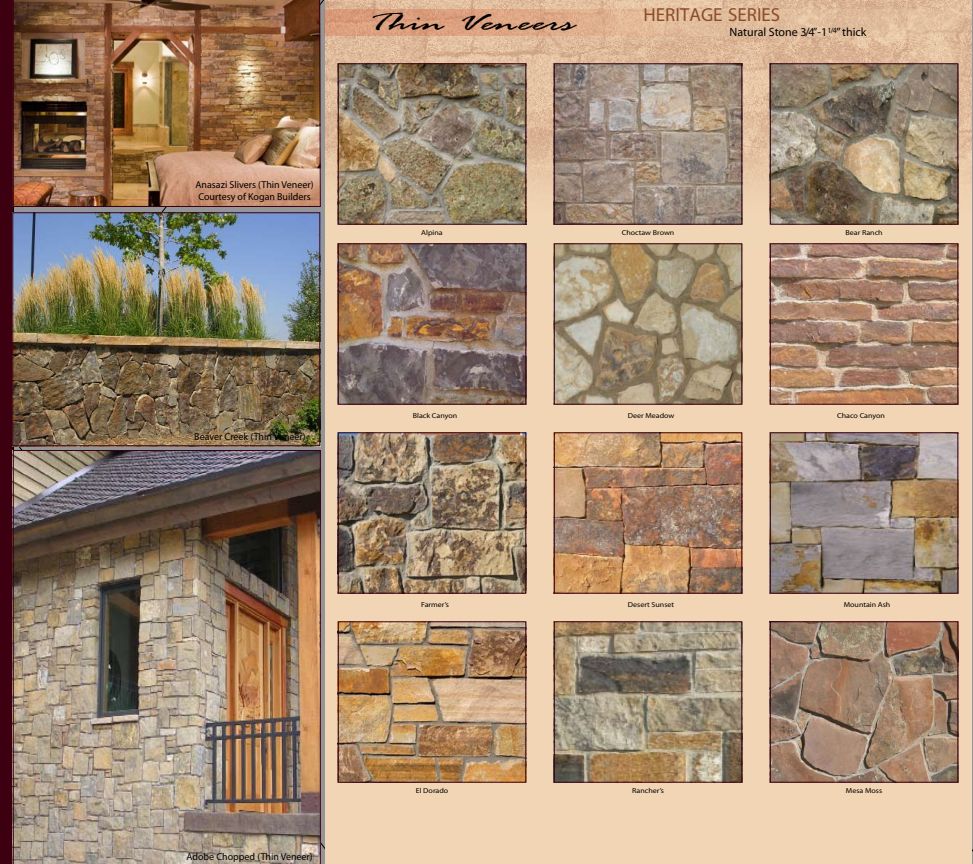
<style>
.page{position:relative;width:973px;height:864px;background:#fff}
.page>*{position:absolute;margin:0;border:0;box-sizing:border-box;transform-origin:0 0}
.t1{font:italic 26px "Rage";color:#000;scale:1.7 1}
.t2{font:18.9px "Myriad Pro";color:#8c4c28}
.t3{font:18px "Myriad Pro";color:#8c4c28}
.t4{font:12px "Myriad Pro";color:#000}
.t5{font:10px/12px "Myriad Pro";color:#000}
.t6{font:7.2px "Myriad Pro";color:#000;scale:1.11 1}
</style>
<div class="page">
<div style="left:324px;top:0;width:648px;height:864px;background:#f1d5b4"></div>
<img style="left:325px;top:0;width:647px;height:248px">
<svg style="left:972px;top:0;width:1px;height:864px"></svg>
<img style="left:340px;top:65px;width:184px;height:158px">
<div style="left:338px;top:63px;width:188px;height:162px;border:1px solid #3c0011"></div>
<img style="left:556px;top:65px;width:184px;height:158px">
<div style="left:554px;top:63px;width:188px;height:162px;border:1px solid #3c0011"></div>
<img style="left:340px;top:245px;width:184px;height:158px">
<div style="left:338px;top:243px;width:188px;height:162px;border:1px solid #3c0011"></div>
<img style="left:772px;top:65px;width:184px;height:158px">
<div style="left:770px;top:63px;width:188px;height:162px;border:1px solid #3c0011"></div>
<img style="left:556px;top:245px;width:184px;height:158px">
<div style="left:554px;top:243px;width:188px;height:162px;border:1px solid #3c0011"></div>
<img style="left:772px;top:245px;width:184px;height:158px">
<div style="left:770px;top:243px;width:188px;height:162px;border:1px solid #3c0011"></div>
<img style="left:340px;top:434px;width:184px;height:158px">
<div style="left:338px;top:432px;width:188px;height:162px;border:1px solid #3c0011"></div>
<img style="left:556px;top:434px;width:184px;height:158px">
<div style="left:554px;top:432px;width:188px;height:162px;border:1px solid #3c0011"></div>
<img style="left:772px;top:434px;width:184px;height:158px">
<div style="left:770px;top:432px;width:188px;height:162px;border:1px solid #3c0011"></div>
<img style="left:340px;top:623px;width:184px;height:158px">
<div style="left:338px;top:621px;width:188px;height:162px;border:1px solid #3c0011"></div>
<img style="left:556px;top:623px;width:184px;height:158px">
<div style="left:554px;top:621px;width:188px;height:162px;border:1px solid #3c0011"></div>
<img style="left:772px;top:623px;width:184px;height:158px">
<div style="left:770px;top:621px;width:188px;height:162px;border:1px solid #3c0011"></div>
<div style="left:0;top:0;width:14px;height:864px;background:#3c0011"></div>
<img style="left:12px;top:0;width:309px;height:207px">
<img style="left:14px;top:214px;width:304px;height:230px">
<div style="left:12px;top:212px;width:308px;height:234px;border:1px solid #3c0011"></div>
<img style="left:13px;top:450px;width:308px;height:414px">
<svg style="left:324px;top:9px;width:630px;height:27px;background:#deb190"></svg>
<p class="t5" style="left:195px;top:178px;width:120px">Anasazi Slivers (Thin Veneer)<br>Courtesy of Kogan Builders</p>
<p class="t1" style="left:367px;top:9px;width:123px">Thin Veneers</p>
<p class="t2" style="left:644px;top:3px;width:11px">HERITAGE</p>
<p class="t2" style="left:728px;top:3px;width:10px">SERIES</p>
<p class="t4" style="left:730px;top:25px;width:138px">Natural Stone 3/4”-1<sup>1/4</sup>” thick</p>
<p class="t3" style="left:643px;top:14px;width:128px">HERITAGE SERIES</p>
<p class="t6" style="left:421px;top:228px;width:21px">Alpina</p>
<p class="t6" style="left:622px;top:228px;width:49px">Choctaw Brown</p>
<p class="t6" style="left:845px;top:228px;width:35px">Bear Ranch</p>
<p class="t5" style="left:194px;top:430px;width:113px">Beaver Creek (Thin Veneer)</p>
<p class="t6" style="left:413px;top:411px;width:42px">Black Canyon</p>
<p class="t6" style="left:628px;top:411px;width:44px">Deer Meadow</p>
<p class="t6" style="left:837px;top:411px;width:45px">Chaco Canyon</p>
<p class="t6" style="left:421px;top:600px;width:27px">Farmer’s</p>
<p class="t6" style="left:628px;top:600px;width:43px">Desert Sunset</p>
<p class="t6" style="left:844px;top:600px;width:44px">Mountain Ash</p>
<p class="t5" style="left:186px;top:851px;width:128px">Adobe Chopped (Thin Veneer)</p>
<p class="t6" style="left:416px;top:786px;width:31px">El Dorado</p>
<p class="t6" style="left:632px;top:786px;width:30px">Rancher’s</p>
<p class="t6" style="left:846px;top:786px;width:34px">Mesa Moss</p>
</div>
